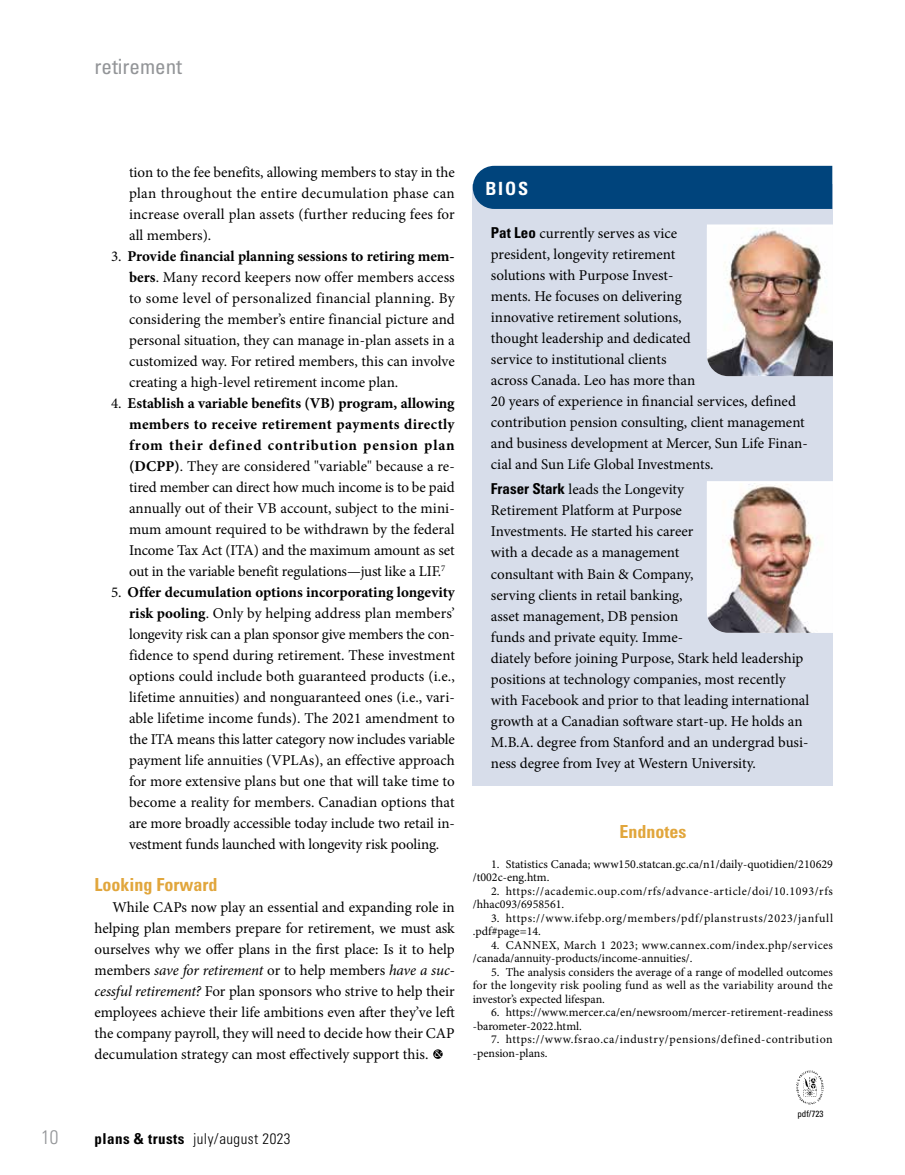
<style>
.page{position:relative;width:905px;height:1175px;background:#fff}
.page>*{position:absolute;margin:0;border:0;box-sizing:border-box;transform-origin:0 0}
.t1{font:condensed 21px "Univers LT Pro";color:#939598}
.t2{font:300 condensed 19.5px "Univers LT Pro";color:#939598}
.t3{font:700 condensed 18.15px "Univers LT Pro";color:#fff}
.t4{font:700 condensed 18px "Univers LT Pro";color:#e1a63c}
.t5{font:15px/21px "Minion Pro";color:#000;text-align:justify}
.t6{font:300 condensed 15px "Univers LT Pro";letter-spacing:.03em;color:#000}
.t7{font:12px/13.5px "Minion Pro";letter-spacing:.01em;color:#000}
.t8{font:12px/13.5px "Minion Pro";letter-spacing:.045em;color:#000}
.t9{font:12px/13.5px "Minion Pro";letter-spacing:.05em;color:#000}
.t10{font:condensed 9px "Univers LT Pro";color:#000}
.s1{font-weight:700}
.s2{font-style:italic}
.s3{font-family:"Sabon";font-size:9.9px;color:#fff}
.s4{font-family:"Univers LT Pro";font-weight:700;font-stretch:condensed}
</style>
<div class="page">
<div style="left:433px;top:1049px;width:9px;height:9px;background:#000;border-radius:50%"></div>
<div style="left:472px;top:185px;width:360px;height:600px;background:#d7ddea"></div>
<div style="left:472px;top:166px;width:360px;height:43px;background:#00447c"></div>
<div style="left:485px;top:182px;width:109px;height:17px;background:#00447c"></div>
<img style="left:707px;top:227px;width:125px;height:149px">
<img style="left:707px;top:483px;width:125px;height:150px">
<img style="left:796px;top:1070px;width:28px;height:35px">
<h1 class="t1" style="left:94px;top:53px;width:89px">retirement</h1>
<p class="t5" style="left:129px;top:162px;width:327px">tion to the fee benefits, allowing members to stay in the plan throughout the entire decumulation phase can increase overall plan assets (further reducing fees for all members).</p>
<p class="t5" style="left:129px;top:246px;width:327px;text-indent:-18px">3. <span class="s1">Provide financial planning sessions to retiring mem&shy;bers</span>. Many record keepers now offer members access to some level of personalized financial planning. By considering the member’s entire financial picture and personal situation, they can manage in-plan assets in a customized way. For retired members, this can involve creating a high-level retirement income plan.</p>
<p class="t5" style="left:129px;top:393px;width:327px;text-indent:-18px">4. <span class="s1">Establish a variable benefits (VB) program, allowing members to receive retirement payments directly from their defined contribution pension plan (DCPP)</span>. They are considered "variable" because a re&shy;tired member can direct how much income is to be paid annually out of their VB account, subject to the mini&shy;mum amount required to be withdrawn by the federal Income Tax Act (ITA) and the maximum amount as set out in the variable benefit regulations—just like a LIF.<sup>7</sup></p>
<p class="t5" style="left:129px;top:582px;width:327px;text-indent:-18px">5. <span class="s1">Offer decumulation options incorporating longevity risk pooling</span>. Only by helping address plan members’ longevity risk can a plan sponsor give members the con&shy;fidence to spend during retirement. These investment options could include both guaranteed products (i.e., lifetime annuities) and nonguaranteed ones (i.e., vari&shy;able lifetime income funds). The 2021 amendment to the ITA means this latter category now includes variable payment life annuities (VPLAs), an effective approach for more extensive plans but one that will take time to become a reality for members. Canadian options that are more broadly accessible today include two retail in&shy;vestment funds launched with longevity risk pooling.</p>
<p class="t4" style="left:94px;top:874px;width:124px">Looking Forward</p>
<p class="t5" style="left:94px;top:897px;width:362px;text-indent:18px">While CAPs now play an essential and expanding role in helping plan members prepare for retirement, we must ask ourselves why we offer plans in the first place: Is it to help members <span class="s2">save for retirement</span> or to help members <span class="s2">have a suc&shy;cessful retirement?</span> For plan sponsors who strive to help their employees achieve their life ambitions even after they’ve left the company payroll, they will need to decide how their CAP decumulation strategy can most effectively support this. <span class="s3">&amp;</span></p>
<p class="t3" style="left:485px;top:177px;width:44px">BIOS</p>
<p class="t5" style="left:491px;top:223px;width:318px;text-align:left"><span class="s4">Pat Leo</span> currently serves as vice<br>president, longevity retirement<br>solutions with Purpose Invest-<br>ments. He focuses on delivering<br>innovative retirement solutions,<br>thought leadership and dedicated<br>service to institutional clients<br>across Canada. Leo has more than<br>20 years of experience in financial services, defined contribution pension consulting, client management and business development at Mercer, Sun Life Finan&shy;cial and Sun Life Global Investments.</p>
<p class="t5" style="left:491px;top:479px;width:320px;text-align:left"><span class="s4">Fraser Stark</span> leads the Longevity<br>Retirement Platform at Purpose<br>Investments. He started his career<br>with a decade as a management<br>consultant with Bain &amp; Company,<br>serving clients in retail banking,<br>asset management, DB pension<br>funds and private equity. Imme-<br>diately before joining Purpose, Stark held leadership positions at technology companies, most recently with Facebook and prior to that leading international growth at a Canadian software start-up. He holds an M.B.A. degree from Stanford and an undergrad busi&shy;ness degree from Ivey at Western University.</p>
<p class="t4" style="left:619px;top:820px;width:68px">Endnotes</p>
<p class="t7" style="left:472px;top:857px;width:362px;text-indent:18px">1. Statistics Canada; www150.statcan.gc.ca/n1/daily-quotidien/210629 /t002c-eng.htm.</p>
<p class="t8" style="left:472px;top:884px;width:361px;text-indent:18px">2. https://academic.oup.com/rfs/advance-article/doi/10.1093/rfs /hhac093/6958561.</p>
<p class="t9" style="left:472px;top:911px;width:362px;text-indent:18px">3. https://www.ifebp.org/members/pdf/planstrusts/2023/janfull .pdf#page=14.</p>
<p class="t7" style="left:472px;top:938px;width:362px;text-indent:18px">4. CANNEX, March 1 2023; www.cannex.com/index.php/services /canada/annuity-products/income-annuities/.</p>
<p class="t7" style="left:472px;top:965px;width:362px;text-align:justify;text-indent:18px">5. The analysis considers the average of a range of modelled outcomes for the longevity risk pooling fund as well as the variability around the investor’s expected lifespan.</p>
<p class="t7" style="left:472px;top:1005px;width:362px;text-indent:18px">6. https://www.mercer.ca/en/newsroom/mercer-retirement-readiness -barometer-2022.html.</p>
<p class="t8" style="left:472px;top:1032px;width:361px;text-indent:18px">7. https://www.fsrao.ca/industry/pensions/defined-contribution -pension-plans.</p>
<h2 class="t2" style="left:41px;top:1123px;width:19px">10</h2>
<p class="t6" style="left:94px;top:1128px;width:197px"><span class="s1">plans &amp; trusts</span> july/august 2023</p>
<p class="t10" style="left:797px;top:1107px;width:27px">pdf/723</p>
</div>
